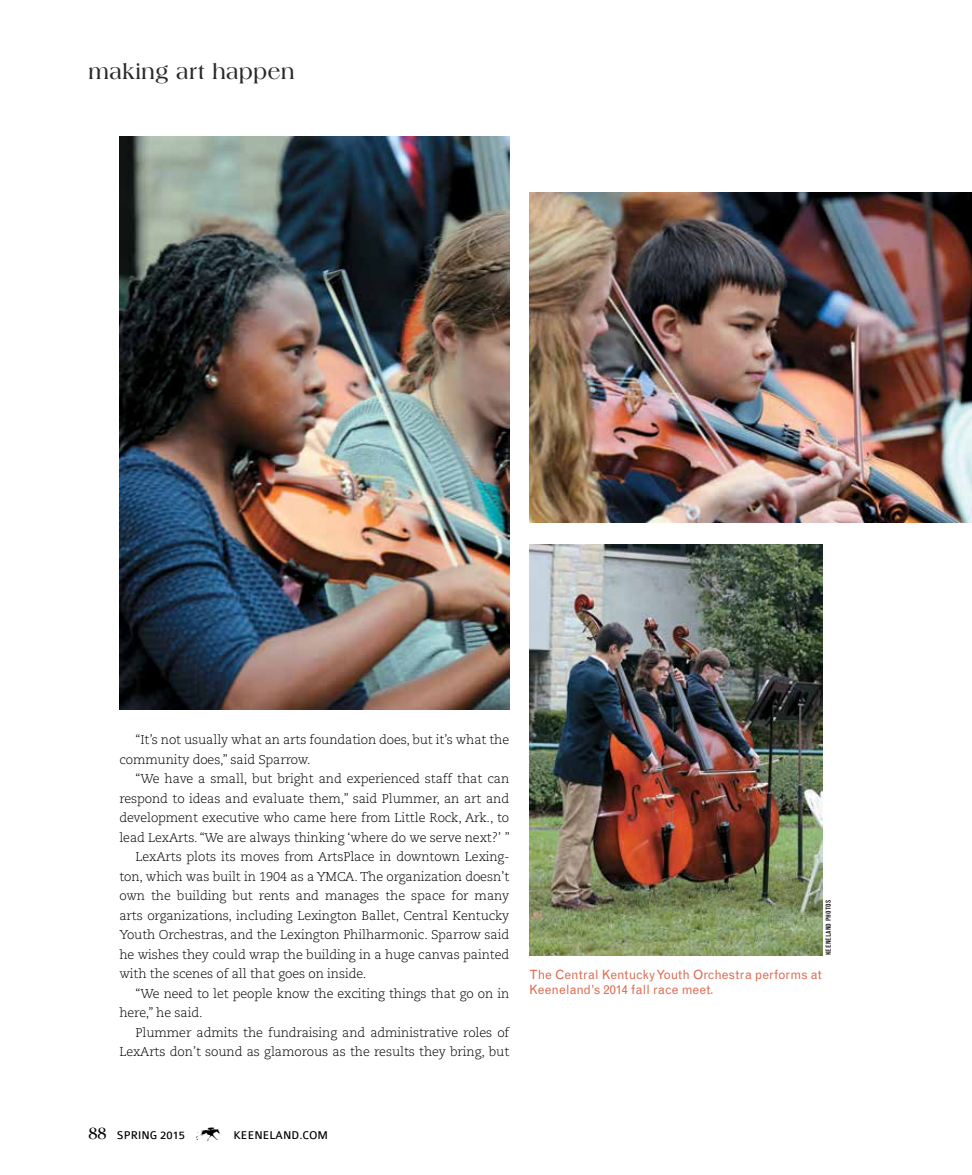
<style>
.page{position:relative;width:972px;height:1175px;background:#fff}
.page>*{position:absolute;margin:0;border:0;box-sizing:border-box;transform-origin:0 0}
.t1{font:27px "Keen DB";color:#000}
.t2{font:700 22.35px "Americana Std";letter-spacing:.03em;color:#292829;scale:.91 1}
.t3{font:300 12.75px/19.5px "Caecilia LT Std";letter-spacing:-.01em;color:#000}
.t4{font:12.75px/15.3px "Grotesque MT Std";color:#dd6d54}
.t5{font:12px "Colaborate";color:#000}
.t6{font:condensed 6.75px "Grotesque MT Std";letter-spacing:.01em;color:#000;scale:1.11 1}
.s1{font-family:"Americana Std";font-weight:700;font-size:18.15px}
</style>
<div class="page">
<img style="left:529px;top:193px;width:443px;height:329px">
<img style="left:119px;top:136px;width:390px;height:574px">
<img style="left:529px;top:544px;width:294px;height:411px">
<h2 class="t2" style="left:89px;top:59px;width:228px">making art happen</h2>
<p class="t3" style="left:119px;top:730px;width:391px;text-indent:16px">“It’s not usually what an arts foundation does, but it’s what the community does,” said Sparrow.</p>
<p class="t3" style="left:136px;top:769px;width:375px">“We have a small, but bright and experienced staff that can</p>
<p class="t3" style="left:119px;top:789px;width:391px">respond to ideas and evaluate them,” said Plummer, an art and</p>
<p class="t3" style="left:119px;top:808px;width:391px">development executive who came here from Little Rock, Ark., to</p>
<p class="t3" style="left:119px;top:828px;width:392px">lead LexArts. “We are always thinking ‘where do we serve next?’ ”</p>
<p class="t3" style="left:136px;top:847px;width:375px">LexArts plots its moves from ArtsPlace in downtown Lexing-</p>
<p class="t3" style="left:119px;top:867px;width:391px">ton, which was built in 1904 as a YMCA. The organization doesn’t</p>
<p class="t3" style="left:119px;top:886px;width:391px">own the building but rents and manages the space for many</p>
<p class="t3" style="left:119px;top:906px;width:391px">arts organizations, including Lexington Ballet, Central Kentucky</p>
<p class="t3" style="left:119px;top:925px;width:391px">Youth Orchestras, and the Lexington Philharmonic. Sparrow said</p>
<p class="t3" style="left:119px;top:945px;width:391px">he wishes they could wrap the building in a huge canvas painted</p>
<p class="t3" style="left:119px;top:964px;width:248px">with the scenes of all that goes on inside.</p>
<p class="t3" style="left:136px;top:984px;width:375px">“We need to let people know the exciting things that go on in</p>
<p class="t3" style="left:119px;top:1003px;width:85px">here,” he said.</p>
<p class="t3" style="left:136px;top:1023px;width:375px">Plummer admits the fundraising and administrative roles of</p>
<p class="t3" style="left:119px;top:1042px;width:391px">LexArts don’t sound as glamorous as the results they bring, but</p>
<p class="t6" style="left:824px;top:955px;width:51px;rotate:-90deg">KEENELAND PHOTOS</p>
<p class="t4" style="left:529px;top:967px;width:294px">The Central Kentucky Youth Orchestra performs at<br>Keeneland’s 2014 fall race meet.</p>
<p class="t5" style="left:89px;top:1128px;width:98px"><span class="s1">88</span> SPRING 2015</p>
<h1 class="t1" style="left:196px;top:1119px;width:28px">K</h1>
<p class="t5" style="left:233px;top:1128px;width:96px">KEENELAND.COM</p>
</div>
